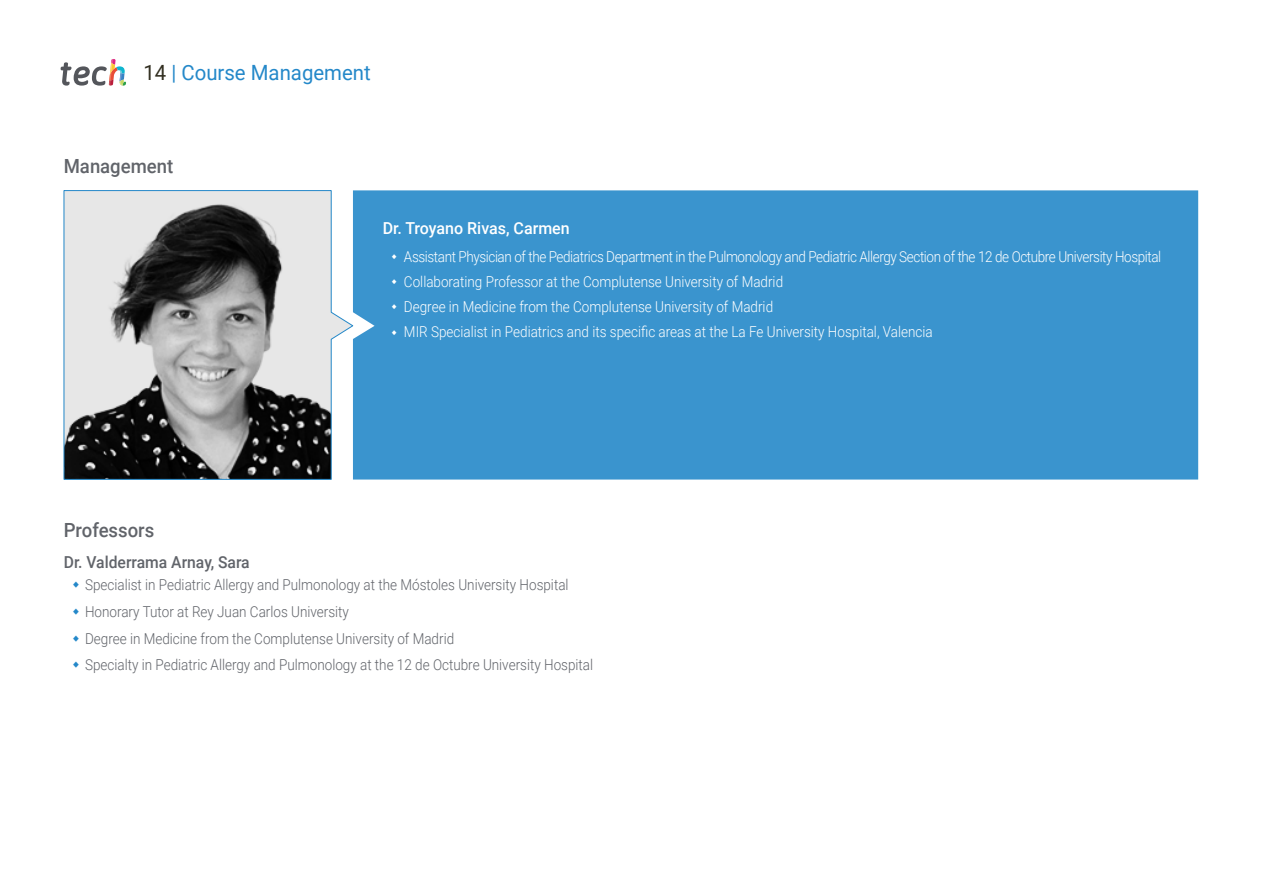
<style>
.page{position:relative;width:1263px;height:893px;background:#fff}
.page>*{position:absolute;margin:0;border:0;box-sizing:border-box;transform-origin:0 0}
.t1{font:21px "Roboto";color:#2488c9}
.t2{font:500 19.5px "Roboto";color:#61646a;scale:.95 1}
.t3{font:500 16.5px "Roboto";color:#61646a;scale:.95 1}
.t4{font:500 16.5px "Roboto";color:#fff}
.t5{font:300 15px/25.2px "Roboto";color:#fff;scale:.9 1}
.t6{font:300 15px/26.7px "Roboto";color:#61646a;scale:.9 1}
.s1{color:#312e20}
</style>
<div class="page">
<svg style="left:61px;top:59px;width:65px;height:27px"></svg>
<div style="left:353px;top:190px;width:845px;height:290px;background:#3a94ce"></div>
<svg style="left:64px;top:190px;width:289px;height:290px;background:#969798"></svg>
<svg style="left:392px;top:254px;width:5px;height:5px"></svg>
<svg style="left:392px;top:279px;width:5px;height:5px"></svg>
<svg style="left:392px;top:304px;width:5px;height:5px"></svg>
<svg style="left:392px;top:330px;width:5px;height:5px"></svg>
<h1 class="t1" style="left:144px;top:57px;width:229px"><span class="s1">14</span> | Course Management</h1>
<h2 class="t2" style="left:64px;top:153px;width:117px">Management</h2>
<p class="t4" style="left:383px;top:217px;width:189px">Dr. Troyano Rivas, Carmen</p>
<p class="t5" style="left:404px;top:243px;width:843px">Assistant Physician of the Pediatrics Department in the Pulmonology and Pediatric Allergy Section of the 12 de Octubre University Hospital Collaborating Professor at the Complutense University of Madrid<br>Degree in Medicine from the Complutense University of Madrid<br>MIR Specialist in Pediatrics and its specific areas at the La Fe University Hospital, Valencia</p>
<h2 class="t2" style="left:64px;top:516px;width:97px">Professors</h2>
<p class="t3" style="left:64px;top:550px;width:197px">Dr. Valderrama Arnay, Sara</p>
<p class="t6" style="left:85px;top:571px;width:566px">Specialist in Pediatric Allergy and Pulmonology at the Móstoles University Hospital Honorary Tutor at Rey Juan Carlos University<br>Degree in Medicine from the Complutense University of Madrid<br>Specialty in Pediatric Allergy and Pulmonology at the 12 de Octubre University Hospital</p>
</div>
